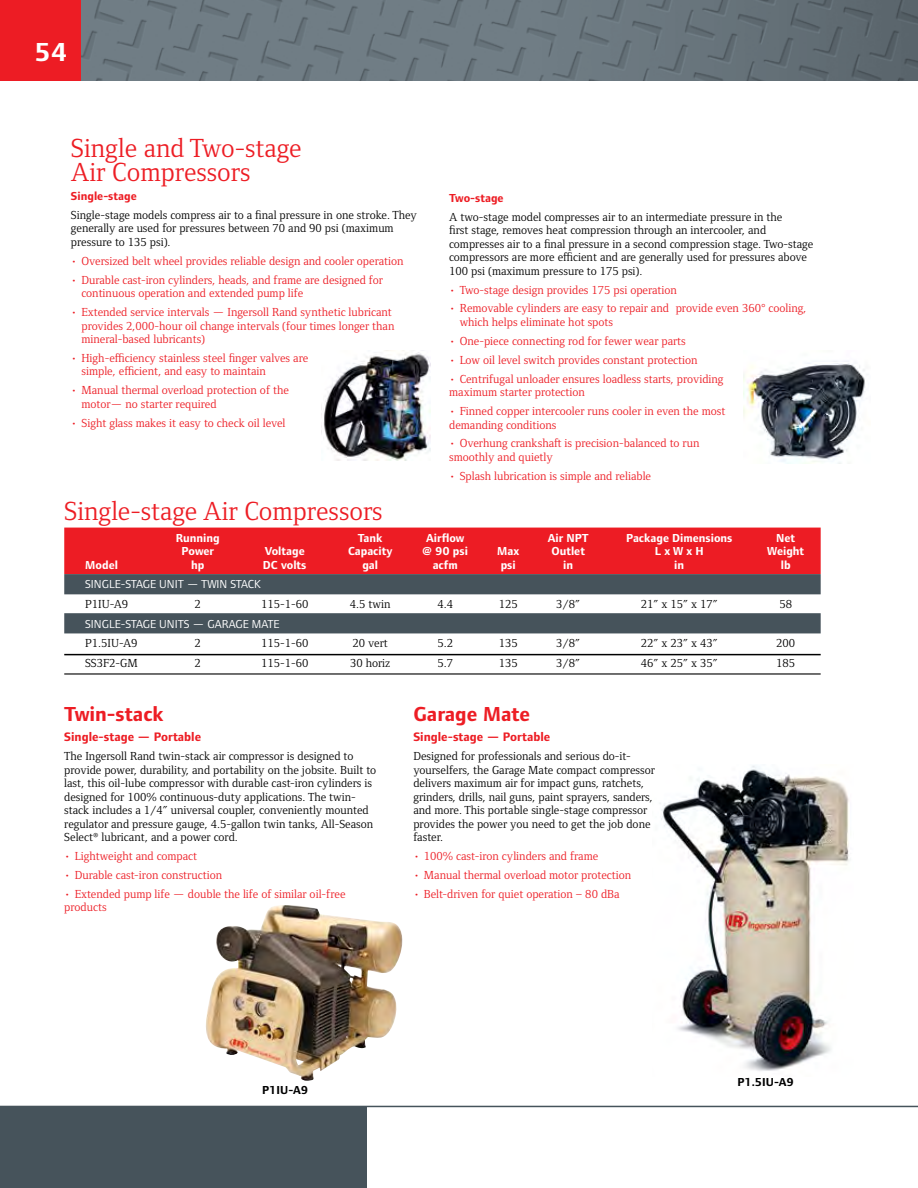
<style>
.page{position:relative;width:918px;height:1188px;background:#fff}
.page>*{position:absolute;margin:0;border:0;box-sizing:border-box;transform-origin:0 0}
.t1{font:27px/24px "Foundry Form Serif";color:#ed1d24}
.t2{font:700 27px "Foundry Form Sans";color:#fff}
.t3{font:700 21px "Foundry Form Sans";color:#ed1d24}
.t4{font:700 12.75px "Foundry Form Sans";color:#ed1d24}
.t5{font:12px/13.5px "Foundry Form Serif";color:#000}
.t6{font:12px/13.5px "Foundry Form Serif";color:#ed1c24}
.t7{font:700 12px "Foundry Form Sans";color:#fff}
.t8{font:12px "Foundry Form Sans";color:#fff}
.t9{font:700 12px "Foundry Form Sans";color:#ed1d24}
.t10{font:700 12px "Foundry Form Sans";color:#000}
</style>
<div class="page">
<img style="left:81px;top:0;width:837px;height:81px">
<div style="left:0;top:0;width:81px;height:81px;background:#ed1c24"></div>
<div style="left:0;top:1107px;width:367px;height:81px;background:#46535b"></div>
<hr style="left:917px;top:972px;width:1px;height:134px;background:#6e7c84">
<hr style="left:0;top:1106px;width:918px;height:1px;background:#46535b">
<img style="left:661px;top:765px;width:188px;height:306px">
<img style="left:321px;top:352px;width:110px;height:108px">
<img style="left:744px;top:361px;width:121px;height:103px">
<div style="left:64px;top:528px;width:757px;height:46px;background:#ed1c24"></div>
<div style="left:64px;top:574px;width:757px;height:20px;background:#46535b"></div>
<div style="left:64px;top:613px;width:757px;height:20px;background:#46535b"></div>
<hr style="left:64px;top:654px;width:757px;height:1px;background:#000">
<hr style="left:64px;top:673px;width:757px;height:2px;background:#000">
<img style="left:206px;top:905px;width:197px;height:176px">
<h1 class="t2" style="left:34px;top:36px;width:35px">54</h1>
<h1 class="t1" style="left:71px;top:136px;width:232px">Single and Two-stage<br>Air Compressors</h1>
<p class="t9" style="left:71px;top:189px;width:67px">Single-stage</p>
<p class="t5" style="left:71px;top:208px;width:348px">Single-stage models compress air to a final pressure in one stroke. They generally are used for pressures between 70 and 90 psi (maximum pressure to 135 psi).</p>
<p class="t6" style="left:71px;top:254px;width:334px">• Oversized belt wheel provides reliable design and cooler operation</p>
<p class="t6" style="left:81px;top:273px;width:303px;text-indent:-10px">• Durable cast-iron cylinders, heads, and frame are designed for continuous operation and extended pump life</p>
<p class="t6" style="left:81px;top:305px;width:314px;text-indent:-10px">• Extended service intervals — Ingersoll Rand synthetic lubricant provides 2,000-hour oil change intervals (four times longer than mineral-based lubricants)</p>
<p class="t6" style="left:81px;top:351px;width:228px;text-indent:-10px">• High-efficiency stainless steel finger valves are simple, efficient, and easy to maintain</p>
<p class="t6" style="left:81px;top:384px;width:209px;text-indent:-10px">• Manual thermal overload protection of the motor— no starter required</p>
<p class="t6" style="left:71px;top:416px;width:216px">• Sight glass makes it easy to check oil level</p>
<h1 class="t1" style="left:64px;top:499px;width:320px">Single-stage Air Compressors</h1>
<p class="t9" style="left:449px;top:191px;width:56px">Two-stage</p>
<p class="t5" style="left:449px;top:210px;width:366px">A two-stage model compresses air to an intermediate pressure in the<br>first stage, removes heat compression through an intercooler, and compresses air to a final pressure in a second compression stage. Two-stage compressors are more efficient and are generally used for pressures above 100 psi (maximum pressure to 175 psi).</p>
<p class="t6" style="left:449px;top:283px;width:229px">• Two-stage design provides 175 psi operation</p>
<p class="t6" style="left:460px;top:302px;width:348px;text-indent:-10px">• Removable cylinders are easy to repair and provide even 360° cooling, which helps eliminate hot spots</p>
<p class="t6" style="left:449px;top:334px;width:238px">• One-piece connecting rod for fewer wear parts</p>
<p class="t6" style="left:449px;top:353px;width:250px">• Low oil level switch provides constant protection</p>
<p class="t6" style="left:449px;top:372px;width:276px">• Centrifugal unloader ensures loadless starts, providing maximum starter protection</p>
<p class="t6" style="left:449px;top:404px;width:278px">• Finned copper intercooler runs cooler in even the most demanding conditions</p>
<p class="t6" style="left:449px;top:437px;width:252px">• Overhung crankshaft is precision-balanced to run smoothly and quietly</p>
<p class="t6" style="left:449px;top:469px;width:203px">• Splash lubrication is simple and reliable</p>
<p class="t7" style="left:176px;top:531px;width:45px">Running</p>
<p class="t7" style="left:358px;top:531px;width:26px">Tank</p>
<p class="t7" style="left:426px;top:531px;width:40px">Airflow</p>
<p class="t7" style="left:548px;top:531px;width:42px">Air NPT</p>
<p class="t7" style="left:626px;top:531px;width:108px">Package Dimensions</p>
<p class="t7" style="left:776px;top:531px;width:21px">Net</p>
<p class="t7" style="left:182px;top:544px;width:34px">Power</p>
<p class="t7" style="left:265px;top:544px;width:42px">Voltage</p>
<p class="t7" style="left:348px;top:544px;width:46px">Capacity</p>
<p class="t7" style="left:423px;top:544px;width:47px">@ 90 psi</p>
<p class="t7" style="left:497px;top:544px;width:24px">Max</p>
<p class="t7" style="left:551px;top:544px;width:35px">Outlet</p>
<p class="t7" style="left:655px;top:544px;width:50px">L x W x H</p>
<p class="t7" style="left:767px;top:544px;width:39px">Weight</p>
<p class="t7" style="left:85px;top:558px;width:34px">Model</p>
<p class="t7" style="left:191px;top:558px;width:15px">hp</p>
<p class="t7" style="left:263px;top:558px;width:45px">DC volts</p>
<p class="t7" style="left:362px;top:558px;width:17px">gal</p>
<p class="t7" style="left:433px;top:558px;width:27px">acfm</p>
<p class="t7" style="left:501px;top:558px;width:17px">psi</p>
<p class="t7" style="left:563px;top:558px;width:11px">in</p>
<p class="t7" style="left:674px;top:558px;width:11px">in</p>
<p class="t7" style="left:781px;top:558px;width:11px">lb</p>
<p class="t8" style="left:85px;top:577px;width:177px">SINGLE-STAGE UNIT — TWIN STACK</p>
<p class="t5" style="left:85px;top:597px;width:45px">P1IU-A9</p>
<p class="t5" style="left:195px;top:597px;width:8px">2</p>
<p class="t5" style="left:261px;top:597px;width:49px">115-1-60</p>
<p class="t5" style="left:350px;top:597px;width:42px">4.5 twin</p>
<p class="t5" style="left:437px;top:597px;width:17px">4.4</p>
<p class="t5" style="left:499px;top:597px;width:21px">125</p>
<p class="t5" style="left:556px;top:597px;width:25px">3/8”</p>
<p class="t5" style="left:641px;top:597px;width:78px">21” x 15” x 17”</p>
<p class="t5" style="left:779px;top:597px;width:14px">58</p>
<p class="t8" style="left:85px;top:616px;width:196px">SINGLE-STAGE UNITS — GARAGE MATE</p>
<p class="t5" style="left:85px;top:636px;width:54px">P1.5IU-A9</p>
<p class="t5" style="left:195px;top:636px;width:8px">2</p>
<p class="t5" style="left:261px;top:636px;width:49px">115-1-60</p>
<p class="t5" style="left:353px;top:636px;width:37px">20 vert</p>
<p class="t5" style="left:437px;top:636px;width:17px">5.2</p>
<p class="t5" style="left:499px;top:636px;width:21px">135</p>
<p class="t5" style="left:556px;top:636px;width:25px">3/8”</p>
<p class="t5" style="left:641px;top:636px;width:78px">22” x 23” x 43”</p>
<p class="t5" style="left:776px;top:636px;width:21px">200</p>
<p class="t5" style="left:85px;top:656px;width:54px">SS3F2-GM</p>
<p class="t5" style="left:195px;top:656px;width:8px">2</p>
<p class="t5" style="left:261px;top:656px;width:49px">115-1-60</p>
<p class="t5" style="left:350px;top:656px;width:42px">30 horiz</p>
<p class="t5" style="left:437px;top:656px;width:17px">5.7</p>
<p class="t5" style="left:499px;top:656px;width:21px">135</p>
<p class="t5" style="left:556px;top:656px;width:25px">3/8”</p>
<p class="t5" style="left:641px;top:656px;width:78px">46” x 25” x 35”</p>
<p class="t5" style="left:776px;top:656px;width:21px">185</p>
<h2 class="t3" style="left:64px;top:701px;width:101px">Twin-stack</h2>
<p class="t4" style="left:64px;top:729px;width:138px">Single-stage — Portable</p>
<p class="t5" style="left:64px;top:749px;width:313px">The Ingersoll Rand twin-stack air compressor is designed to provide power, durability, and portability on the jobsite. Built to last, this oil-lube compressor with durable cast-iron cylinders is designed for 100% continuous-duty applications. The twin&shy;stack includes a 1/4” universal coupler, conveniently mounted regulator and pressure gauge, 4.5-gallon twin tanks, All-Season Select® lubricant, and a power cord.</p>
<p class="t6" style="left:64px;top:849px;width:134px">• Lightweight and compact</p>
<p class="t6" style="left:64px;top:868px;width:159px">• Durable cast-iron construction</p>
<p class="t6" style="left:64px;top:887px;width:283px">• Extended pump life — double the life of similar oil-free products</p>
<h2 class="t3" style="left:413px;top:701px;width:118px">Garage Mate</h2>
<p class="t4" style="left:413px;top:729px;width:138px">Single-stage — Portable</p>
<p class="t5" style="left:413px;top:749px;width:243px">Designed for professionals and serious do-it&shy;yourselfers, the Garage Mate compact compressor delivers maximum air for impact guns, ratchets, grinders, drills, nail guns, paint sprayers, sanders, and more. This portable single-stage compressor provides the power you need to get the job done faster.</p>
<p class="t6" style="left:413px;top:849px;width:186px">• 100% cast-iron cylinders and frame</p>
<p class="t6" style="left:413px;top:868px;width:219px">• Manual thermal overload motor protection</p>
<p class="t6" style="left:413px;top:887px;width:208px">• Belt-driven for quiet operation – 80 dBa</p>
<p class="t10" style="left:262px;top:1083px;width:47px">P1IU-A9</p>
<p class="t10" style="left:737px;top:1075px;width:58px">P1.5IU-A9</p>
</div>
